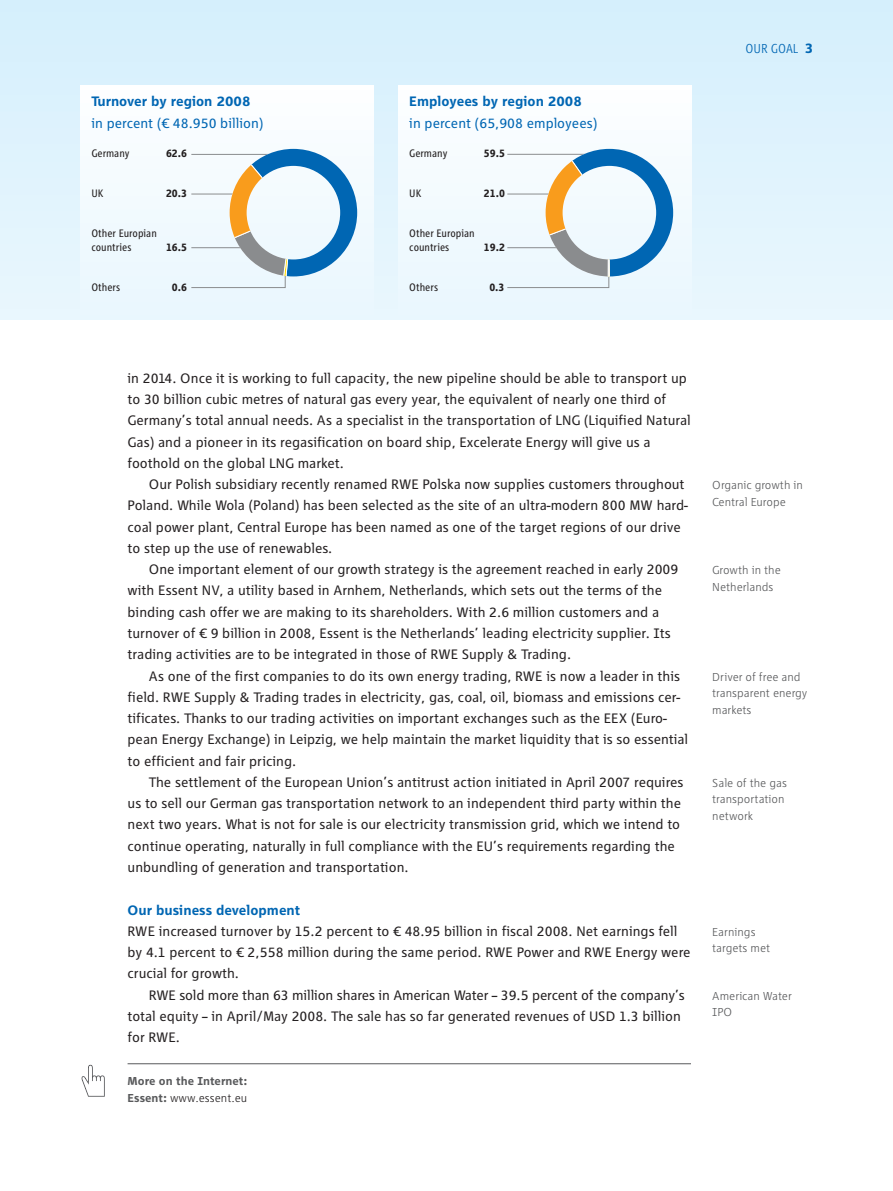
<style>
.page{position:relative;width:893px;height:1191px;background:#fff}
.page>*{position:absolute;margin:0;border:0;box-sizing:border-box;transform-origin:0 0}
.t1{font:14.25px/21.3px "RWE Corporate";color:#231f20}
.t2{font:700 14.25px "RWE Corporate";color:#0066b3}
.t3{font:14.25px "RWE Corporate";color:#0066b3}
.t4{font:300 condensed 13.5px "RWE Corporate";color:#0066b3}
.t5{font:300 12px/16.5px "RWE Corporate";color:#58595b}
.t6{font:700 12px/16.5px "RWE Corporate";color:#58595b}
.t7{font:condensed 11.25px/14.4px "RWE Corporate TF";color:#231f20}
.t8{font:700 condensed 11.25px "RWE Corporate TF";color:#231f20}
.s1{font-weight:700;font-stretch:normal;font-size:14.25px}
.s2{font-weight:300;color:#231f20}
</style>
<div class="page">
<div style="left:0;top:0;width:893px;height:319px;background:linear-gradient(to bottom,#d5effc,#e9f7fd)"></div>
<div style="left:399px;top:85px;width:292px;height:234px;background:linear-gradient(to right,#f6fbff,#f4fbfe)"></div>
<div style="left:81px;top:85px;width:292px;height:234px;background:#f5fbfe"></div>
<svg style="left:191px;top:154px;width:418px;height:134px"></svg>
<svg style="left:230px;top:149px;width:127px;height:127px"></svg>
<svg style="left:546px;top:149px;width:127px;height:127px"></svg>
<hr style="left:128px;top:1063px;width:563px;height:1px;background:#58595b">
<svg style="left:81px;top:1064px;width:24px;height:32px"></svg>
<p class="t4" style="left:746px;top:44px;width:69px">OUR GOAL <span class="s1">3</span></p>
<p class="t2" style="left:91px;top:96px;width:161px">Turnover by region 2008</p>
<p class="t3" style="left:91px;top:117px;width:173px">in percent (€ 48.950 billion)</p>
<p class="t2" style="left:409px;top:96px;width:174px">Employees by region 2008</p>
<p class="t3" style="left:409px;top:117px;width:189px">in percent (65,908 employees)</p>
<p class="t7" style="left:91px;top:147px;width:40px">Germany</p>
<p class="t8" style="left:166px;top:149px;width:23px">62.6</p>
<p class="t7" style="left:409px;top:147px;width:40px">Germany</p>
<p class="t8" style="left:484px;top:149px;width:23px">59.5</p>
<p class="t7" style="left:91px;top:187px;width:13px">UK</p>
<p class="t8" style="left:166px;top:189px;width:23px">20.3</p>
<p class="t7" style="left:409px;top:187px;width:13px">UK</p>
<p class="t8" style="left:484px;top:189px;width:23px">21.0</p>
<p class="t7" style="left:91px;top:227px;width:67px">Other Europian countries</p>
<p class="t8" style="left:166px;top:243px;width:23px">16.5</p>
<p class="t7" style="left:409px;top:227px;width:67px">Other Europian countries</p>
<p class="t8" style="left:484px;top:243px;width:23px">19.2</p>
<p class="t7" style="left:91px;top:281px;width:30px">Others</p>
<p class="t8" style="left:172px;top:283px;width:17px">0.6</p>
<p class="t7" style="left:409px;top:281px;width:30px">Others</p>
<p class="t8" style="left:489px;top:283px;width:17px">0.3</p>
<p class="t1" style="left:128px;top:368px;width:565px">in 2014. Once it is working to full capacity, the new pipeline should be able to transport up to 30 billion cubic metres of natural gas every year, the equivalent of nearly one third of Germany’s total annual needs. As a specialist in the transportation of LNG (Liquified Natural Gas) and a pioneer in its regasification on board ship, Excelerate Energy will give us a foothold on the global LNG market.</p>
<p class="t1" style="left:128px;top:475px;width:562px;text-indent:21px">Our Polish subsidiary recently renamed RWE Polska now supplies customers throughout Poland. While Wola (Poland) has been selected as the site of an ultra-modern 800 MW hard&shy;coal power plant, Central Europe has been named as one of the target regions of our drive to step up the use of renewables.</p>
<p class="t1" style="left:128px;top:560px;width:552px;text-indent:21px">One important element of our growth strategy is the agreement reached in early 2009 with Essent NV, a utility based in Arnhem, Netherlands, which sets out the terms of the binding cash offer we are making to its shareholders. With 2.6 million customers and a turnover of € 9 billion in 2008, Essent is the Netherlands’ leading electricity supplier. Its trading activities are to be integrated in those of RWE Supply &amp; Trading.</p>
<p class="t1" style="left:128px;top:666px;width:562px;text-indent:21px">As one of the first companies to do its own energy trading, RWE is now a leader in this field. RWE Supply &amp; Trading trades in electricity, gas, coal, oil, biomass and emissions cer&shy;tificates. Thanks to our trading activities on important exchanges such as the EEX (Euro&shy;pean Energy Exchange) in Leipzig, we help maintain the market liquidity that is so essential to efficient and fair pricing.</p>
<p class="t1" style="left:128px;top:772px;width:557px;text-indent:21px">The settlement of the European Union’s antitrust action initiated in April 2007 requires us to sell our German gas transportation network to an independent third party within the next two years. What is not for sale is our electricity transmission grid, which we intend to continue operating, naturally in full compliance with the EU’s requirements regarding the unbundling of generation and transportation.</p>
<p class="t2" style="left:128px;top:904px;width:174px">Our business development</p>
<p class="t1" style="left:128px;top:921px;width:564px">RWE increased turnover by 15.2 percent to € 48.95 billion in fiscal 2008. Net earnings fell by 4.1 percent to € 2,558 million during the same period. RWE Power and RWE Energy were crucial for growth.</p>
<p class="t1" style="left:128px;top:985px;width:559px;text-indent:21px">RWE sold more than 63 million shares in American Water – 39.5 percent of the company’s total equity – in April/May 2008. The sale has so far generated revenues of USD 1.3 billion for RWE.</p>
<p class="t6" style="left:128px;top:1074px;width:121px">More on the Internet:<br>Essent: <span class="s2">www.essent.eu</span></p>
<p class="t5" style="left:712px;top:478px;width:92px">Organic growth in<br>Central Europe</p>
<p class="t5" style="left:712px;top:563px;width:70px">Growth in the<br>Netherlands</p>
<p class="t5" style="left:712px;top:669px;width:97px">Driver of free and transparent energy markets</p>
<p class="t5" style="left:712px;top:775px;width:76px">Sale of the gas transportation network</p>
<p class="t5" style="left:712px;top:924px;width:59px">Earnings targets met</p>
<p class="t5" style="left:712px;top:988px;width:81px">American Water<br>IPO</p>
</div>
